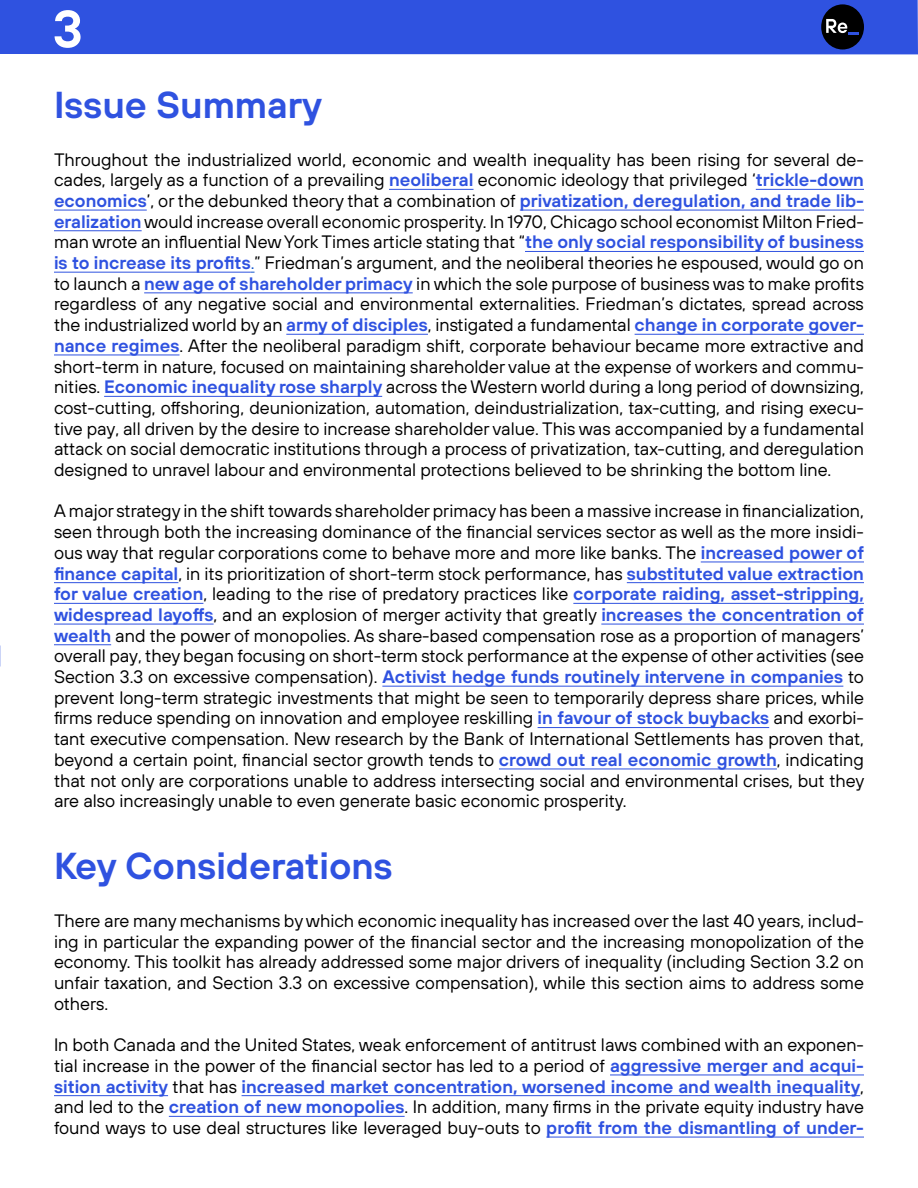
<style>
.page{position:relative;width:918px;height:1188px;background:#fff}
.page>*{position:absolute;margin:0;border:0;box-sizing:border-box;transform-origin:0 0}
.t1{font:600 52.5px "TT Hoves";color:#fff}
.t2{font:600 37.5px "TT Hoves";color:#2f52e0}
.t3{font:18px/20.7px "TT Hoves";color:#000;text-align:justify}
.s1{font-weight:600;color:#2f52e0}
.s2{color:#15c}
</style>
<div class="page">
<div style="left:0;top:0;width:918px;height:54px;background:#2f52e0"></div>
<hr style="left:389px;top:189px;width:85px;height:1px;background:#2f52e0">
<hr style="left:756px;top:189px;width:108px;height:1px;background:#2f52e0">
<hr style="left:54px;top:210px;width:93px;height:1px;background:#2f52e0">
<hr style="left:520px;top:210px;width:344px;height:1px;background:#2f52e0">
<hr style="left:54px;top:230px;width:88px;height:1px;background:#2f52e0">
<hr style="left:525px;top:251px;width:339px;height:1px;background:#2f52e0">
<hr style="left:54px;top:272px;width:197px;height:1px;background:#2f52e0">
<hr style="left:144px;top:292px;width:269px;height:1px;background:#2f52e0">
<hr style="left:286px;top:334px;width:142px;height:1px;background:#2f52e0">
<hr style="left:635px;top:334px;width:229px;height:1px;background:#2f52e0">
<hr style="left:54px;top:355px;width:126px;height:1px;background:#2f52e0">
<hr style="left:104px;top:396px;width:278px;height:1px;background:#2f52e0">
<hr style="left:701px;top:562px;width:163px;height:1px;background:#2f52e0">
<hr style="left:54px;top:582px;width:124px;height:1px;background:#2f52e0">
<hr style="left:627px;top:582px;width:237px;height:1px;background:#2f52e0">
<hr style="left:54px;top:603px;width:149px;height:1px;background:#2f52e0">
<hr style="left:573px;top:603px;width:291px;height:1px;background:#2f52e0">
<hr style="left:54px;top:624px;width:160px;height:1px;background:#2f52e0">
<hr style="left:601px;top:624px;width:263px;height:1px;background:#2f52e0">
<hr style="left:54px;top:644px;width:57px;height:1px;background:#2f52e0">
<hr style="left:382px;top:686px;width:461px;height:1px;background:#2f52e0">
<hr style="left:538px;top:727px;width:231px;height:1px;background:#2f52e0">
<hr style="left:499px;top:769px;width:278px;height:1px;background:#2f52e0">
<hr style="left:610px;top:1075px;width:254px;height:1px;background:#2f52e0">
<hr style="left:54px;top:1095px;width:114px;height:1px;background:#2f52e0">
<hr style="left:242px;top:1095px;width:618px;height:1px;background:#2f52e0">
<hr style="left:169px;top:1116px;width:236px;height:1px;background:#2f52e0">
<hr style="left:546px;top:1137px;width:318px;height:1px;background:#2f52e0">
<div style="left:821px;top:4px;width:43px;height:46px;background:#000;border-radius:50%"></div>
<svg style="left:826px;top:19px;width:33px;height:16px"></svg>
<h1 class="t1" style="left:53px;top:-6px;width:32px">3</h1>
<h2 class="t2" style="left:54px;top:80px;width:270px">Issue Summary</h2>
<p class="t3" style="left:54px;top:149px;width:812px">Throughout the industrialized world, economic and wealth inequality has been rising for several de&shy;cades, largely as a function of a prevailing <span class="s1">neoliberal</span> economic ideology that privileged ‘<span class="s1">trickle-down economics</span>’, or the debunked theory that a combination of <span class="s1">privatization, deregulation, and trade lib&shy;eralization</span> would increase overall economic prosperity. In 1970, Chicago school economist Milton Fried&shy;man wrote an influential New York Times article stating that “<span class="s1">the only social responsibility of business is to increase its profits</span><span class="s2">.</span>” Friedman’s argument, and the neoliberal theories he espoused, would go on to launch a <span class="s1">new age of shareholder primacy</span> in which the sole purpose of business was to make profits regardless of any negative social and environmental externalities. Friedman’s dictates, spread across the industrialized world by an <span class="s1">army of disciples</span>, instigated a fundamental <span class="s1">change in corporate gover&shy;nance regimes</span>. After the neoliberal paradigm shift, corporate behaviour became more extractive and short-term in nature, focused on maintaining shareholder value at the expense of workers and commu&shy;nities. <span class="s1">Economic inequality rose sharply</span> across the Western world during a long period of downsizing, cost-cutting, offshoring, deunionization, automation, deindustrialization, tax-cutting, and rising execu&shy;tive pay, all driven by the desire to increase shareholder value. This was accompanied by a fundamental attack on social democratic institutions through a process of privatization, tax-cutting, and deregulation designed to unravel labour and environmental protections believed to be shrinking the bottom line.</p>
<p class="t3" style="left:54px;top:501px;width:812px">A major strategy in the shift towards shareholder primacy has been a massive increase in financialization, seen through both the increasing dominance of the financial services sector as well as the more insidi&shy;ous way that regular corporations come to behave more and more like banks. The <span class="s1">increased power of finance capital</span>, in its prioritization of short-term stock performance, has <span class="s1">substituted value extraction for value creation</span>, leading to the rise of predatory practices like <span class="s1">corporate raiding, asset-stripping, widespread layoffs</span>, and an explosion of merger activity that greatly <span class="s1">increases the concentration of wealth</span> and the power of monopolies. As share-based compensation rose as a proportion of managers’ overall pay, they began focusing on short-term stock performance at the expense of other activities (see Section 3.3 on excessive compensation). <span class="s1">Activist hedge funds routinely intervene in companies</span> to prevent long-term strategic investments that might be seen to temporarily depress share prices, while firms reduce spending on innovation and employee reskilling <span class="s1">in favour of stock buybacks</span> and exorbi&shy;tant executive compensation. New research by the Bank of International Settlements has proven that, beyond a certain point, financial sector growth tends to <span class="s1">crowd out real economic growth</span>, indicating that not only are corporations unable to address intersecting social and environmental crises, but they are also increasingly unable to even generate basic economic prosperity.</p>
<h2 class="t2" style="left:54px;top:841px;width:340px">Key Considerations</h2>
<p class="t3" style="left:54px;top:910px;width:812px">There are many mechanisms by which economic inequality has increased over the last 40 years, includ&shy;ing in particular the expanding power of the financial sector and the increasing monopolization of the economy. This toolkit has already addressed some major drivers of inequality (including Section 3.2 on unfair taxation, and Section 3.3 on excessive compensation), while this section aims to address some others.</p>
<p class="t3" style="left:54px;top:1034px;width:812px">In both Canada and the United States, weak enforcement of antitrust laws combined with an exponen&shy;tial increase in the power of the financial sector has led to a period of <span class="s1">aggressive merger and acqui&shy;sition activity</span> that has <span class="s1">increased market concentration, worsened income and wealth inequality</span>, and led to the <span class="s1">creation of new monopolies</span>. In addition, many firms in the private equity industry have found ways to use deal structures like leveraged buy-outs to <span class="s1">profit from the dismantling of under-</span></p>
</div>
